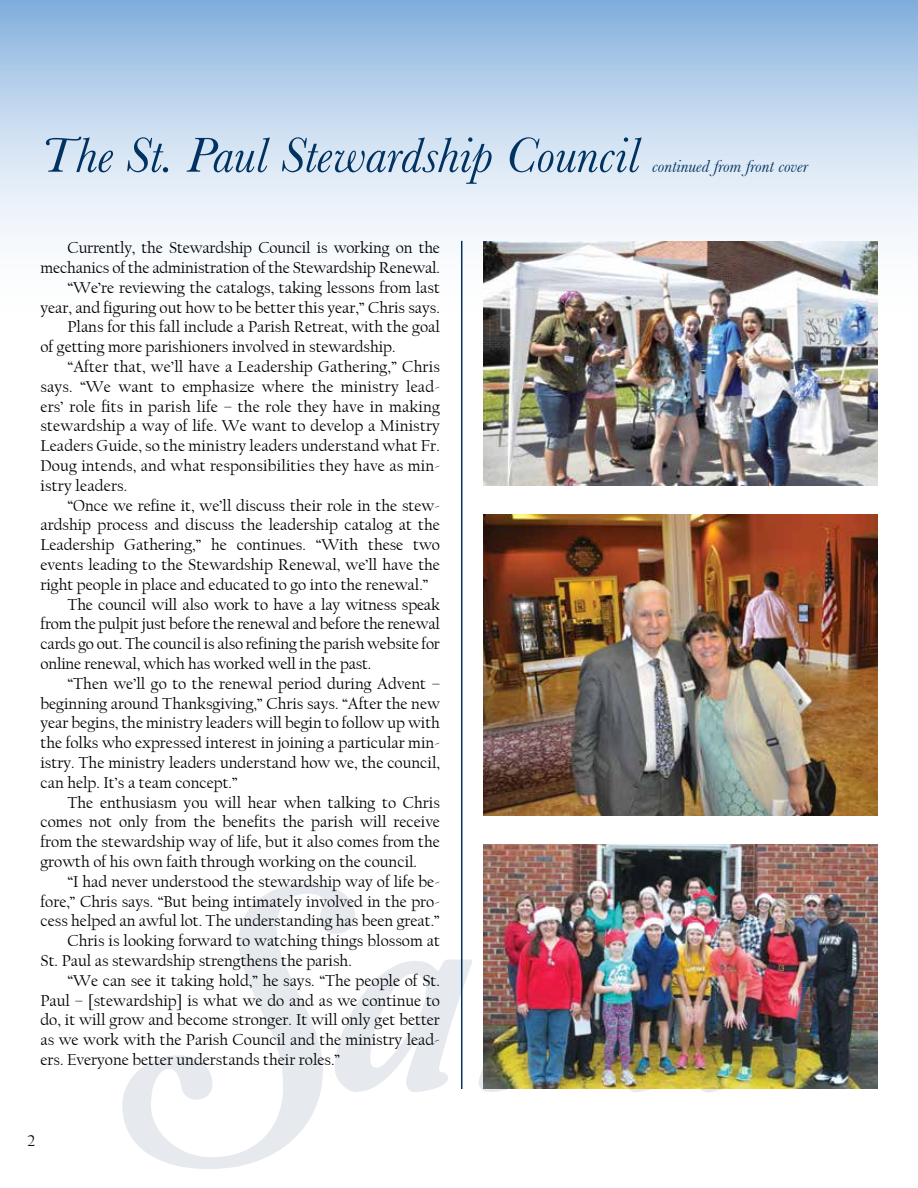
<style>
.page{position:relative;width:918px;height:1188px;background:#fff}
.page>*{position:absolute;margin:0;border:0;box-sizing:border-box;transform-origin:0 0}
.t1{font:italic 51px "Baskerville";color:#003262}
.t2{font:italic 18px "Baskerville";color:#003262}
.t3{font:16.5px "Californian FB";color:#000}
</style>
<div class="page">
<svg style="left:0;top:0;width:918px;height:322px"></svg>
<hr style="left:461px;top:241px;width:1px;height:848px;background:#003262">
<img style="left:484px;top:241px;width:393px;height:245px">
<img style="left:484px;top:514px;width:393px;height:302px">
<img style="left:484px;top:844px;width:393px;height:245px">
<h1 class="t1" style="left:40px;top:125px;width:601px">The St. Paul Stewardship Council</h1>
<p class="t2" style="left:652px;top:155px;width:157px">continued from front cover</p>
<p class="t3" style="left:68px;top:239px;width:374px">Currently, the Stewardship Council is working on the</p>
<p class="t3" style="left:41px;top:258px;width:401px">mechanics of the administration of the Stewardship Renewal.</p>
<p class="t3" style="left:68px;top:278px;width:374px">“We’re reviewing the catalogs, taking lessons from last</p>
<p class="t3" style="left:41px;top:298px;width:401px">year, and figuring out how to be better this year,” Chris says.</p>
<p class="t3" style="left:68px;top:318px;width:374px">Plans for this fall include a Parish Retreat, with the goal</p>
<p class="t3" style="left:41px;top:338px;width:357px">of getting more parishioners involved in stewardship.</p>
<p class="t3" style="left:68px;top:357px;width:374px">“After that, we’ll have a Leadership Gathering,” Chris</p>
<p class="t3" style="left:41px;top:377px;width:401px">says. “We want to emphasize where the ministry lead-</p>
<p class="t3" style="left:41px;top:397px;width:401px">ers’ role fits in parish life – the role they have in making</p>
<p class="t3" style="left:41px;top:417px;width:401px">stewardship a way of life. We want to develop a Ministry</p>
<p class="t3" style="left:41px;top:437px;width:401px">Leaders Guide, so the ministry leaders understand what Fr.</p>
<p class="t3" style="left:41px;top:456px;width:401px">Doug intends, and what responsibilities they have as min-</p>
<p class="t3" style="left:41px;top:476px;width:88px">istry leaders.</p>
<p class="t3" style="left:68px;top:496px;width:374px">“Once we refine it, we’ll discuss their role in the stew-</p>
<p class="t3" style="left:41px;top:516px;width:401px">ardship process and discuss the leadership catalog at the</p>
<p class="t3" style="left:41px;top:536px;width:401px">Leadership Gathering,” he continues. “With these two</p>
<p class="t3" style="left:41px;top:555px;width:401px">events leading to the Stewardship Renewal, we’ll have the</p>
<p class="t3" style="left:41px;top:575px;width:390px">right people in place and educated to go into the renewal.”</p>
<p class="t3" style="left:68px;top:595px;width:374px">The council will also work to have a lay witness speak</p>
<p class="t3" style="left:41px;top:615px;width:401px">from the pulpit just before the renewal and before the renewal</p>
<p class="t3" style="left:41px;top:635px;width:401px">cards go out. The council is also refining the parish website for</p>
<p class="t3" style="left:41px;top:654px;width:332px">online renewal, which has worked well in the past.</p>
<p class="t3" style="left:68px;top:674px;width:374px">“Then we’ll go to the renewal period during Advent –</p>
<p class="t3" style="left:41px;top:694px;width:401px">beginning around Thanksgiving,” Chris says. “After the new</p>
<p class="t3" style="left:41px;top:714px;width:401px">year begins, the ministry leaders will begin to follow up with</p>
<p class="t3" style="left:41px;top:734px;width:401px">the folks who expressed interest in joining a particular min-</p>
<p class="t3" style="left:41px;top:753px;width:401px">istry. The ministry leaders understand how we, the council,</p>
<p class="t3" style="left:41px;top:773px;width:199px">can help. It’s a team concept.”</p>
<p class="t3" style="left:68px;top:793px;width:374px">The enthusiasm you will hear when talking to Chris</p>
<p class="t3" style="left:41px;top:813px;width:401px">comes not only from the benefits the parish will receive</p>
<p class="t3" style="left:41px;top:833px;width:401px">from the stewardship way of life, but it also comes from the</p>
<p class="t3" style="left:41px;top:852px;width:378px">growth of his own faith through working on the council.</p>
<p class="t3" style="left:68px;top:872px;width:374px">“I had never understood the stewardship way of life be-</p>
<p class="t3" style="left:41px;top:892px;width:401px">fore,” Chris says. “But being intimately involved in the pro-</p>
<p class="t3" style="left:41px;top:912px;width:401px">cess helped an awful lot. The understanding has been great.”</p>
<p class="t3" style="left:68px;top:932px;width:374px">Chris is looking forward to watching things blossom at</p>
<p class="t3" style="left:41px;top:951px;width:313px">St. Paul as stewardship strengthens the parish.</p>
<p class="t3" style="left:68px;top:971px;width:374px">“We can see it taking hold,” he says. “The people of St.</p>
<p class="t3" style="left:41px;top:991px;width:401px">Paul – [stewardship] is what we do and as we continue to</p>
<p class="t3" style="left:41px;top:1011px;width:401px">do, it will grow and become stronger. It will only get better</p>
<p class="t3" style="left:41px;top:1031px;width:401px">as we work with the Parish Council and the ministry lead-</p>
<p class="t3" style="left:41px;top:1050px;width:301px">ers. Everyone better understands their roles.”</p>
<p class="t3" style="left:27px;top:1132px;width:10px">2</p>
</div>
